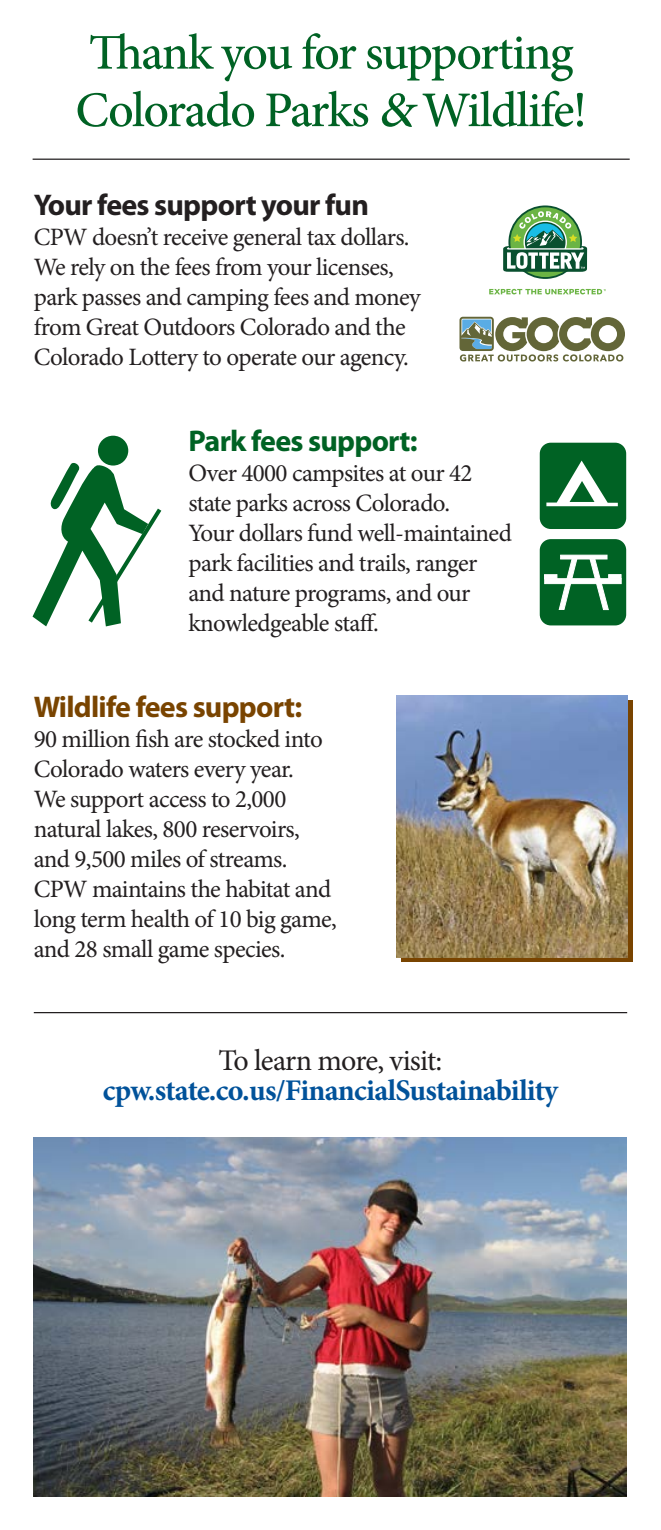
<style>
.page{position:relative;width:661px;height:1530px;background:#fff}
.page>*{position:absolute;margin:0;border:0;box-sizing:border-box;transform-origin:0 0}
.t1{font:500 50px/57.5px "Minion Pro";letter-spacing:-.035em;color:#006224}
._2_-_Body_Copy_Minio{font:700 30px/30px "Minion Pro";letter-spacing:-.025em;color:#01529a;text-align:center}
._2_-_Body_Copy_Minio-2{font:700 30px "Myriad Pro";letter-spacing:-.025em;color:#231f20}
._2_-_Body_Copy_Minio-3{font:700 30px "Myriad Pro";letter-spacing:-.025em;color:#794400}
._2_-_Body_Copy_Minio-4{font:700 30px "Myriad Pro";letter-spacing:-.025em;color:#006224}
._2_-_Body_Copy_Minio-5{font:25px/30px "Minion Pro";letter-spacing:-.025em;color:#231f20}
.s1{font-style:italic}
.s2{font-weight:400;color:#231f20}
</style>
<div class="page">
<hr style="left:33px;top:159px;width:596px;height:1px;background:#231f20">
<hr style="left:34px;top:1012px;width:592px;height:1px;background:#231f20">
<img style="left:34px;top:1138px;width:591px;height:358px">
<svg style="left:539px;top:443px;width:86px;height:86px"></svg>
<svg style="left:459px;top:317px;width:165px;height:45px"></svg>
<svg style="left:508px;top:205px;width:73px;height:74px"></svg>
<div style="left:510px;top:207px;width:69px;height:70px;background:#6bb444;border-radius:50%"></div>
<svg style="left:503px;top:211px;width:83px;height:61px"></svg>
<svg style="left:489px;top:289px;width:116px;height:5px"></svg>
<div style="left:539px;top:539px;width:86px;height:86px;background:#006224;border-radius:11px"></div>
<svg style="left:560px;top:555px;width:46px;height:4px"></svg>
<svg style="left:608px;top:574px;width:12px;height:5px"></svg>
<hr style="left:544px;top:575px;width:12px;height:4px;background:#fff">
<div style="left:544px;top:579px;width:76px;height:5px;background:#fff;border:1px solid #fff"></div>
<svg style="left:558px;top:559px;width:18px;height:51px"></svg>
<svg style="left:589px;top:559px;width:19px;height:51px"></svg>
<div style="left:98px;top:436px;width:30px;height:30px;background:#006224;border-radius:50%"></div>
<svg style="left:32px;top:460px;width:129px;height:166px"></svg>
<div style="left:401px;top:700px;width:231px;height:262px;background:#794400"></div>
<img style="left:396px;top:696px;width:231px;height:262px">
<p class="t1" style="left:75px;top:24px;width:512px">Thank you for supporting<br>Colorado Parks <span class="s1">&amp;</span> Wildlife!</p>
<p class="_2_-_Body_Copy_Minio-2" style="left:34px;top:185px;width:336px">Your fees support your fun</p>
<p class="_2_-_Body_Copy_Minio-5" style="left:34px;top:222px;width:388px">CPW doesn’t receive general tax dollars.<br>We rely on the fees from your licenses, park passes and camping fees and money from Great Outdoors Colorado and the Colorado Lottery to operate our agency.</p>
<p class="_2_-_Body_Copy_Minio-4" style="left:188px;top:421px;width:230px">Park fees support:</p>
<p class="_2_-_Body_Copy_Minio-5" style="left:188px;top:458px;width:325px">Over 4000 campsites at our 42 state parks across Colorado.<br>Your dollars fund well-maintained park facilities and trails, ranger and nature programs, and our knowledgeable staff.</p>
<p class="_2_-_Body_Copy_Minio-3" style="left:34px;top:687px;width:270px">Wildlife fees support:</p>
<p class="_2_-_Body_Copy_Minio-5" style="left:34px;top:724px;width:304px">90 million fish are stocked into<br>Colorado waters every year.<br>We support access to 2,000 natural lakes, 800 reservoirs, and 9,500 miles of streams.<br>CPW maintains the habitat and long term health of 10 big game, and 28 small game species.</p>
<p class="_2_-_Body_Copy_Minio" style="left:103px;top:1045px;width:456px"><span class="s2">To learn more, visit: </span>cpw.state.co.us/FinancialSustainability</p>
</div>
